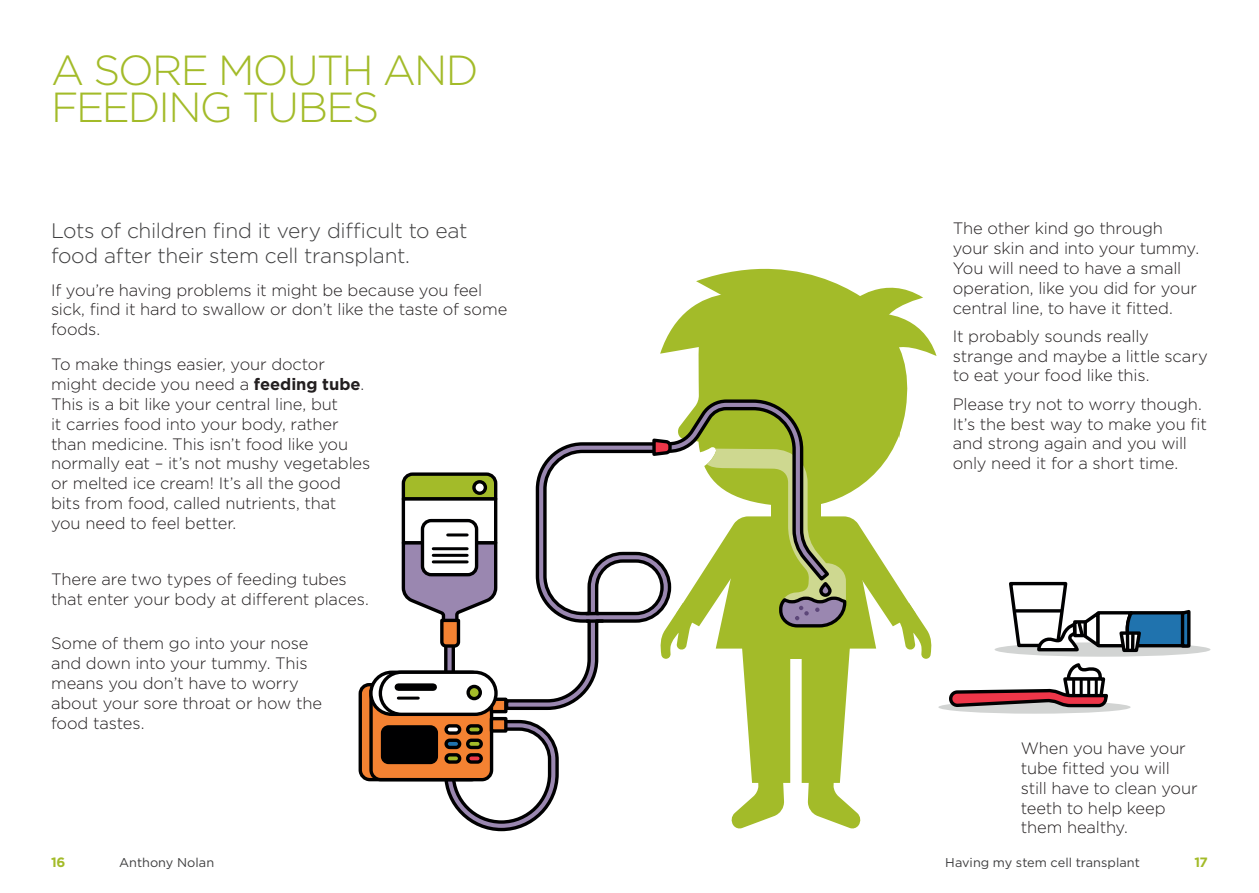
<style>
.page{position:relative;width:1259px;height:893px;background:#fff}
.page>*{position:absolute;margin:0;border:0;box-sizing:border-box;transform-origin:0 0}
.Headings_Light_28pts{font:300 42px/37.8px "Gotham";letter-spacing:-.045em;color:#a3bb29}
.Standfirst_14pt{font:300 21px/25.2px "Gotham";letter-spacing:-.02em;color:#3e3e3f}
.Copy_11pt{font:300 16.5px/19.8px "Gotham";letter-spacing:-.01em;color:#231f20}
.t1{font:700 13.5px "Gotham";color:#a3bb29}
.t2{font:12.75px "Gotham";color:#3e3e3f}
.s1{font-weight:700}
</style>
<div class="page">
<svg style="left:358px;top:268px;width:578px;height:564px"></svg>
<div style="left:994px;top:642px;width:216px;height:15px;background:#d2d4d3;border-radius:50%"></div>
<svg style="left:944px;top:581px;width:248px;height:133px"></svg>
<hr style="left:1131px;top:634px;width:3px;height:15px;background:#000001">
<svg style="left:1125px;top:634px;width:4px;height:15px"></svg>
<svg style="left:1015px;top:609px;width:47px;height:4px"></svg>
<p class="Headings_Light_28pts" style="left:51px;top:50px;width:429px">A SORE MOUTH AND<br>FEEDING TUBES</p>
<p class="Standfirst_14pt" style="left:51px;top:217px;width:418px">Lots of children find it very difficult to eat food after their stem cell transplant.</p>
<p class="Copy_11pt" style="left:51px;top:279px;width:458px">If you’re having problems it might be because you feel sick, find it hard to swallow or don’t like the taste of some foods.</p>
<p class="Copy_11pt" style="left:51px;top:354px;width:321px">To make things easier, your doctor might decide you need a <span class="s1">feeding tube</span>.<br>This is a bit like your central line, but<br>it carries food into your body, rather than medicine. This isn’t food like you normally eat – it’s not mushy vegetables or melted ice cream! It’s all the good bits from food, called nutrients, that<br>you need to feel better.</p>
<p class="Copy_11pt" style="left:51px;top:569px;width:319px">There are two types of feeding tubes that enter your body at different places.</p>
<p class="Copy_11pt" style="left:51px;top:633px;width:272px">Some of them go into your nose and down into your tummy. This means you don’t have to worry about your sore throat or how the food tastes.</p>
<p class="Copy_11pt" style="left:952px;top:218px;width:248px">The other kind go through your skin and into your tummy.<br>You will need to have a small operation, like you did for your central line, to have it fitted.</p>
<p class="Copy_11pt" style="left:952px;top:326px;width:257px">It probably sounds really strange and maybe a little scary to eat your food like this.</p>
<p class="Copy_11pt" style="left:952px;top:394px;width:256px">Please try not to worry though.<br>It’s the best way to make you fit and strong again and you will only need it for a short time.</p>
<p class="Copy_11pt" style="left:1020px;top:738px;width:178px">When you have your tube fitted you will still have to clean your teeth to help keep them healthy.</p>
<p class="t1" style="left:51px;top:854px;width:16px">16</p>
<p class="t2" style="left:119px;top:855px;width:97px">Anthony Nolan</p>
<p class="t2" style="left:945px;top:855px;width:196px">Having my stem cell transplant</p>
<p class="t1" style="left:1194px;top:854px;width:15px">17</p>
</div>
